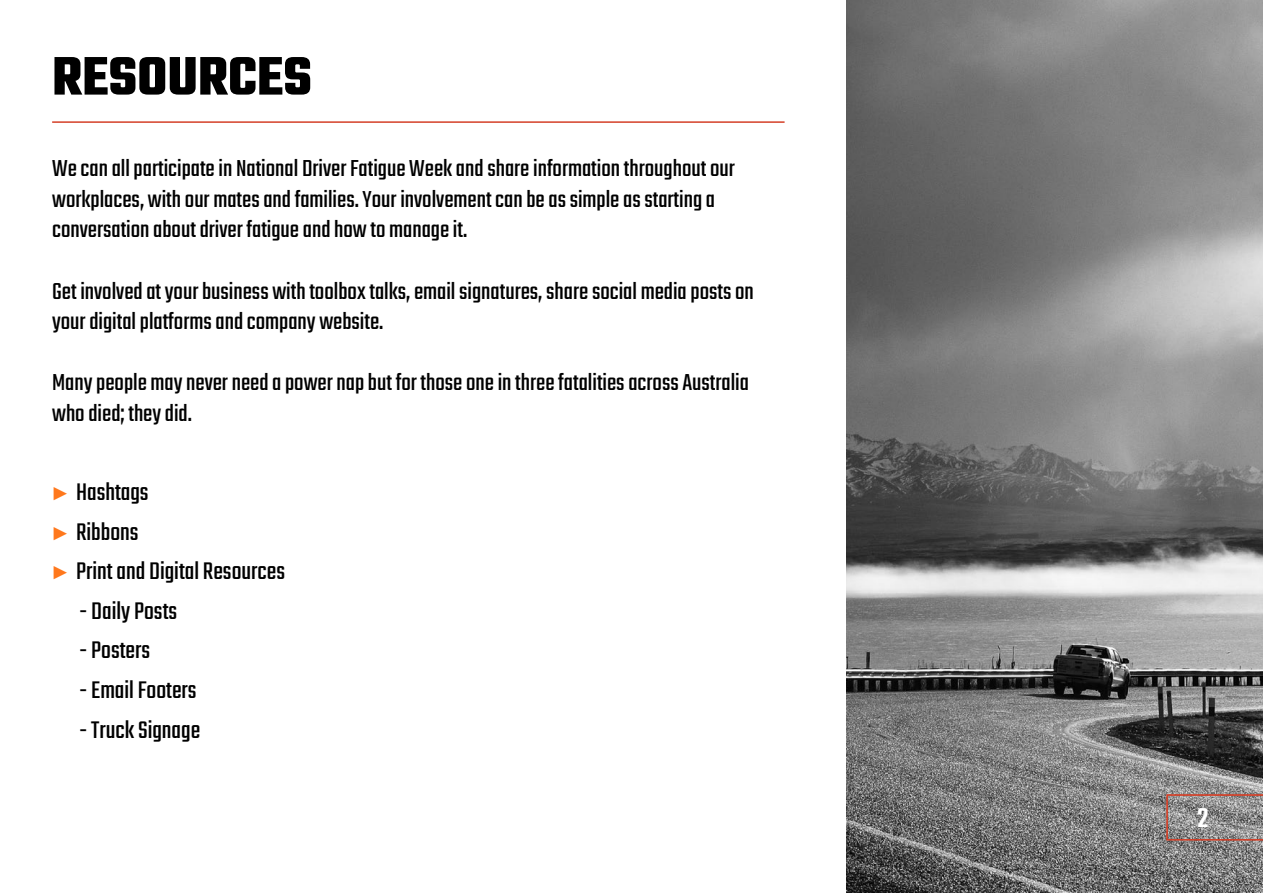
<style>
.page{position:relative;width:1263px;height:893px;background:#fff}
.page>*{position:absolute;margin:0;border:0;box-sizing:border-box;transform-origin:0 0}
.t1{font:700 58.5px "Teko";color:#000}
.t2{font:500 30px "Teko";color:#fff}
.t3{font:26.55px "Teko";color:#000}
.t4{font:25.5px/30.6px "Teko";color:#000}
.s1{font-family:"Arial";font-weight:900;font-size:18.75px;color:#ff781c}
</style>
<div class="page">
<hr style="left:52px;top:121px;width:732px;height:2px;background:#d43f27">
<img style="left:846px;top:0;width:417px;height:893px">
<svg style="left:1166px;top:794px;width:97px;height:46px;background:#968b89"></svg>
<p class="t1" style="left:52px;top:39px;width:261px">RESOURCES</p>
<p class="t4" style="left:52px;top:155px;width:684px">We can all participate in National Driver Fatigue Week and share information throughout our workplaces, with our mates and families. Your involvement can be as simple as starting a conversation about driver fatigue and how to manage it.</p>
<p class="t4" style="left:52px;top:277px;width:703px">Get involved at your business with toolbox talks, email signatures, share social media posts on your digital platforms and company website.</p>
<p class="t4" style="left:52px;top:369px;width:698px">Many people may never need a power nap but for those one in three fatalities across Australia who died; they did.</p>
<p class="t3" style="left:51px;top:477px;width:99px"><span class="s1">►</span> Hashtags</p>
<p class="t3" style="left:51px;top:517px;width:89px"><span class="s1">►</span> Ribbons</p>
<p class="t3" style="left:51px;top:556px;width:236px"><span class="s1">►</span> Print and Digital Resources</p>
<p class="t3" style="left:79px;top:596px;width:100px">- Daily Posts</p>
<p class="t3" style="left:79px;top:635px;width:73px">- Posters</p>
<p class="t3" style="left:79px;top:675px;width:119px">- Email Footers</p>
<p class="t3" style="left:79px;top:715px;width:123px">- Truck Signage</p>
<p class="t2" style="left:1197px;top:800px;width:13px">2</p>
</div>
